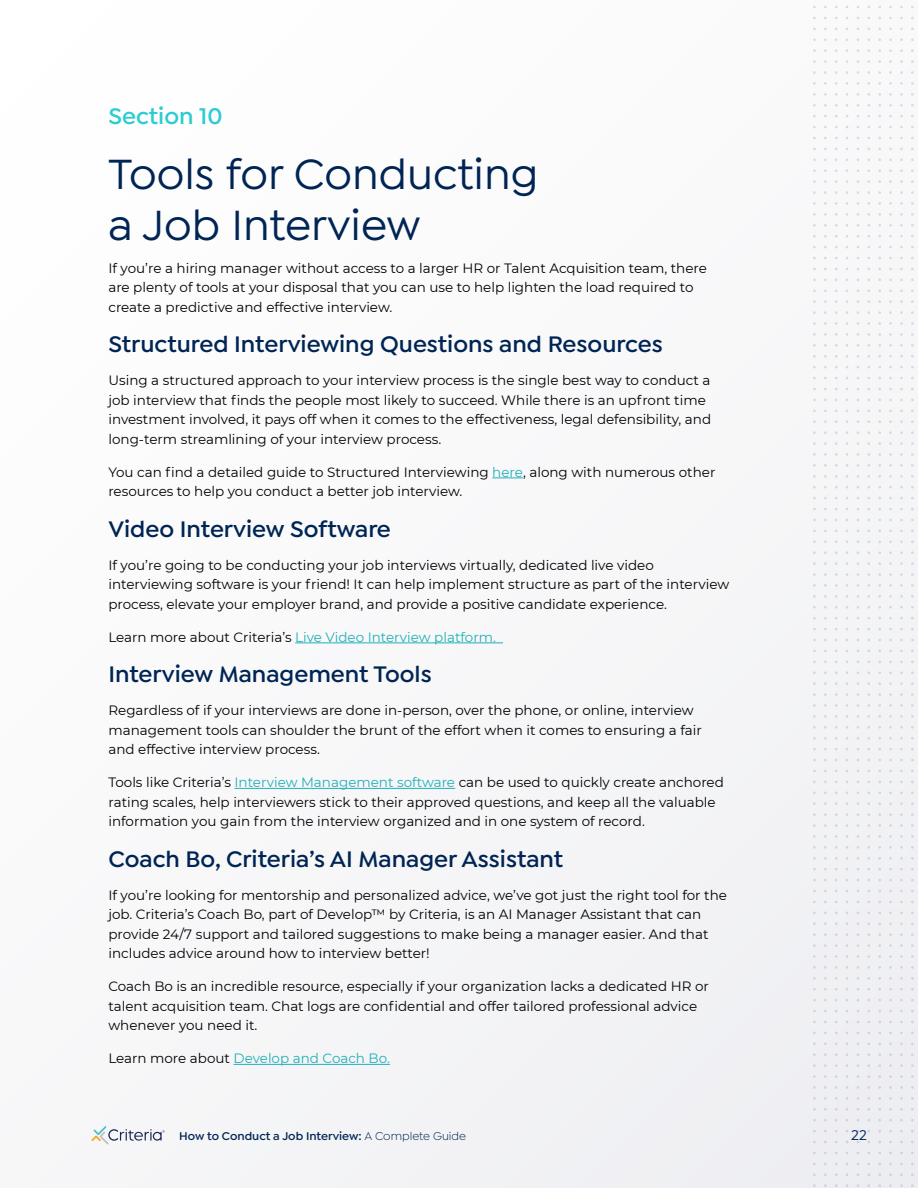
<style>
.page{position:relative;width:918px;height:1188px;background:#f8f8f9}
.page>*{position:absolute;margin:0;border:0;box-sizing:border-box;transform-origin:0 0}
.t1{font:500 45px/51px "Isidora Sans";color:#002554}
.t2{font:600 24px "Isidora Sans";color:#002554}
.t3{font:600 24px "Isidora Sans";color:#2cccd3}
.t4{font:500 15px "Isidora Sans";color:#002554}
.t5{font:13.5px/19.5px "Montserrat";color:#000}
.t6{font:13.5px "Montserrat";color:#20b0b7}
.t7{font:600 12px "Isidora Sans";color:#002554}
.s1{color:#20b0b7}
.s2{color:#000}
.s3{font-weight:400}
</style>
<div class="page">
<svg style="left:92px;top:1126px;width:73px;height:19px"></svg>
<hr style="left:492px;top:478px;width:31px;height:1px;background:#20b0b7">
<hr style="left:295px;top:643px;width:208px;height:1px;background:#20b0b7">
<hr style="left:235px;top:788px;width:220px;height:1px;background:#20b0b7">
<hr style="left:234px;top:1064px;width:156px;height:1px;background:#20b0b7">
<h2 class="t3" style="left:108px;top:102px;width:116px">Section 10</h2>
<h1 class="t1" style="left:108px;top:149px;width:432px">Tools for Conducting a Job Interview</h1>
<p class="t5" style="left:108px;top:258px;width:600px">If you’re a hiring manager without access to a larger HR or Talent Acquisition team, there are plenty of tools at your disposal that you can use to help lighten the load required to create a predictive and effective interview.</p>
<h2 class="t2" style="left:108px;top:330px;width:556px">Structured Interviewing Questions and Resources</h2>
<p class="t5" style="left:108px;top:370px;width:604px">Using a structured approach to your interview process is the single best way to conduct a job interview that finds the people most likely to succeed. While there is an upfront time investment involved, it pays off when it comes to the effectiveness, legal defensibility, and long-term streamlining of your interview process.</p>
<p class="t5" style="left:108px;top:462px;width:609px">You can find a detailed guide to Structured Interviewing <span class="s1">here</span>, along with numerous other resources to help you conduct a better job interview.</p>
<h2 class="t2" style="left:108px;top:515px;width:284px">Video Interview Software</h2>
<p class="t5" style="left:108px;top:555px;width:622px">If you’re going to be conducting your job interviews virtually, dedicated live video interviewing software is your friend! It can help implement structure as part of the interview process, elevate your employer brand, and provide a positive candidate experience.</p>
<p class="t6" style="left:108px;top:628px;width:389px"><span class="s2">Learn more about Criteria’s</span> Live Video Interview platform.</p>
<h2 class="t2" style="left:108px;top:660px;width:325px">Interview Management Tools</h2>
<p class="t5" style="left:108px;top:700px;width:595px">Regardless of if your interviews are done in-person, over the phone, or online, interview management tools can shoulder the brunt of the effort when it comes to ensuring a fair and effective interview process.</p>
<p class="t5" style="left:108px;top:772px;width:617px">Tools like Criteria’s <span class="s1">Interview Management software</span> can be used to quickly create anchored rating scales, help interviewers stick to their approved questions, and keep all the valuable information you gain from the interview organized and in one system of record.</p>
<h2 class="t2" style="left:108px;top:845px;width:456px">Coach Bo, Criteria’s AI Manager Assistant</h2>
<p class="t5" style="left:108px;top:885px;width:620px">If you’re looking for mentorship and personalized advice, we’ve got just the right tool for the job. Criteria’s Coach Bo, part of Develop™ by Criteria, is an AI Manager Assistant that can provide 24/7 support and tailored suggestions to make being a manager easier. And that includes advice around how to interview better!</p>
<p class="t5" style="left:108px;top:976px;width:602px">Coach Bo is an incredible resource, especially if your organization lacks a dedicated HR or talent acquisition team. Chat logs are confidential and offer tailored professional advice whenever you need it.</p>
<p class="t6" style="left:108px;top:1049px;width:283px"><span class="s2">Learn more about</span> Develop and Coach Bo.</p>
<p class="t7" style="left:179px;top:1129px;width:288px">How to Conduct a Job Interview: <span class="s3">A Complete Guide</span></p>
<p class="t4" style="left:851px;top:1127px;width:17px">22</p>
</div>
